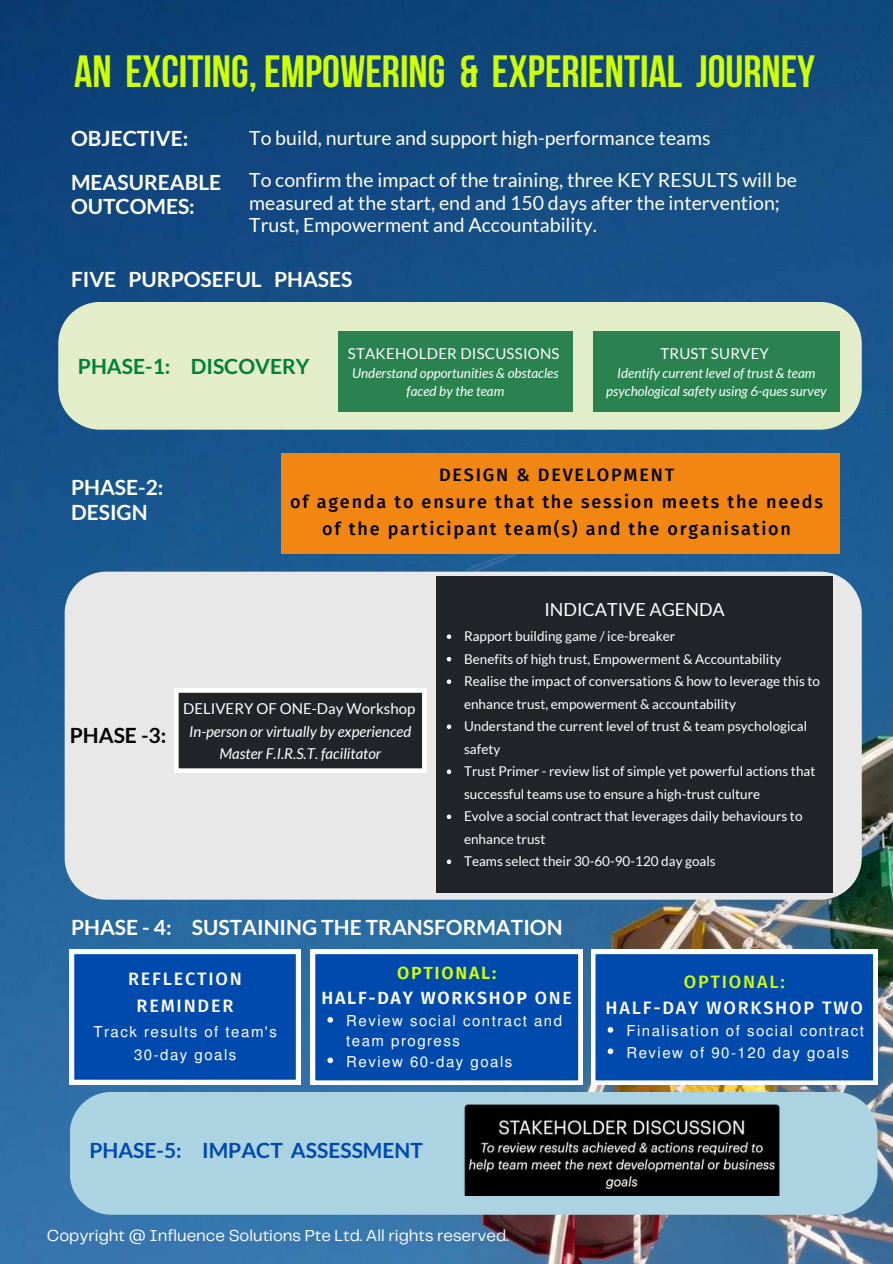
<style>
.page{position:relative;width:893px;height:1264px;background:#fff}
.page>*{position:absolute;margin:0;border:0;box-sizing:border-box;transform-origin:0 0}
.t1{font:700 45px "Bebas Neue";color:#cfff04}
.t2{font:700 21px/24.8px "Lato";color:#fffef5}
.t3{font:700 21px "Lato";color:#fff}
.t4{font:700 21px "Lato";color:#004aad}
.t5{font:700 21px "Lato";color:#008037}
.t6{font:700 21px "Lato";color:#000}
.t7{font:19.5px/22.5px "Lato";color:#fffef5}
.t8{font:500 18px/27px "Fira Sans";letter-spacing:.1em;color:#000;text-align:center}
.t9{font:500 18px/27px "Fira Sans";letter-spacing:.1em;color:#fff;text-align:center}
.t10{font:18px "Lato";color:#fff}
.t11{font:500 18px "Fira Sans";letter-spacing:.1em;color:#cfff04}
.t12{font:600 17.7px/24.8px "Fira Sans";letter-spacing:.1em;color:#fff;text-align:center}
.t13{font:16.5px "Telegraf";color:#fff}
.t14{font:15px/20.2px "Graph";letter-spacing:.1em;color:#fff}
.t15{font:italic 15px/22.5px "Lato";color:#fff;text-align:center}
.t16{font:15px "Lato";letter-spacing:.015em;color:#fff}
.t17{font:13.5px/22.5px "Lato";color:#fff}
.t18{font:italic 13.5px/18px "Lato";color:#fff;text-align:center}
.s1{color:#cfff04}
.s2{font-weight:500}
</style>
<div class="page">
<img style="left:0;top:0;width:892px;height:1263px">
<div style="left:58px;top:302px;width:803px;height:127px;background:#e3edca"></div>
<div style="left:281px;top:453px;width:558px;height:100px;background:#f18613"></div>
<div style="left:65px;top:571px;width:796px;height:328px;background:#e8e8e8"></div>
<svg style="left:70px;top:949px;width:230px;height:135px;background:#1a5cb5"></svg>
<svg style="left:311px;top:949px;width:271px;height:135px;background:#185bb4"></svg>
<svg style="left:591px;top:949px;width:286px;height:135px;background:#175bb4"></svg>
<div style="left:70px;top:1091px;width:807px;height:123px;background:#acd3e1"></div>
<img style="left:463px;top:1104px;width:316px;height:90px">
<div style="left:338px;top:331px;width:234px;height:80px;background:#29824f"></div>
<div style="left:593px;top:331px;width:246px;height:80px;background:#29824f"></div>
<div style="left:436px;top:576px;width:396px;height:317px;background:#212529"></div>
<svg style="left:446px;top:634px;width:5px;height:5px"></svg>
<svg style="left:446px;top:657px;width:5px;height:4px"></svg>
<svg style="left:446px;top:679px;width:5px;height:5px"></svg>
<svg style="left:446px;top:724px;width:5px;height:5px"></svg>
<svg style="left:446px;top:769px;width:5px;height:5px"></svg>
<svg style="left:446px;top:814px;width:5px;height:5px"></svg>
<svg style="left:446px;top:859px;width:5px;height:5px"></svg>
<svg style="left:174px;top:688px;width:252px;height:84px;background:#3e4145"></svg>
<h1 class="t1" style="left:74px;top:53px;width:742px">AN EXCITING, EMPOWERING &amp; EXPERIENTIAL JOURNEY</h1>
<h2 class="t2" style="left:71px;top:126px;width:119px">OBJECTIVE:</h2>
<h3 class="t7" style="left:249px;top:126px;width:463px">To build, nurture and support high-performance teams</h3>
<h2 class="t2" style="left:71px;top:169px;width:152px">MEASUREABLE<br>OUTCOMES:</h2>
<h3 class="t7" style="left:249px;top:168px;width:549px">To confirm the impact of the training, three KEY RESULTS will be measured at the start, end and 150 days after the intervention;<br>Trust, Empowerment and Accountability.</h3>
<h2 class="t2" style="left:71px;top:266px;width:283px">FIVE PURPOSEFUL PHASES</h2>
<h2 class="t5" style="left:78px;top:353px;width:233px">PHASE-1: DISCOVERY</h2>
<p class="t16" style="left:348px;top:344px;width:213px">STAKEHOLDER DISCUSSIONS</p>
<p class="t18" style="left:352px;top:364px;width:208px">Understand opportunities &amp; obstacles faced by the team</p>
<p class="t16" style="left:660px;top:344px;width:110px">TRUST SURVEY</p>
<p class="t18" style="left:606px;top:364px;width:222px">Identify current level of trust &amp; team psychological safety using 6-ques survey</p>
<h2 class="t2" style="left:71px;top:474px;width:94px">PHASE-2:<br>DESIGN</h2>
<h3 class="t8" style="left:290px;top:461px;width:534px">DESIGN &amp; DEVELOPMENT<br>of agenda to ensure that the session meets the needs of the participant team(s) and the organisation</h3>
<h2 class="t6" style="left:70px;top:722px;width:98px">PHASE -3:</h2>
<p class="t16" style="left:183px;top:699px;width:234px">DELIVERY OF ONE-Day Workshop</p>
<p class="t15" style="left:189px;top:719px;width:224px">In-person or virtually by experienced<br>Master F.I.R.S.T. facilitator</p>
<h3 class="t10" style="left:544px;top:598px;width:182px">INDICATIVE AGENDA</h3>
<p class="t17" style="left:464px;top:624px;width:357px">Rapport building game / ice-breaker<br>Benefits of high trust, Empowerment &amp; Accountability Realise the impact of conversations &amp; how to leverage this to enhance trust, empowerment &amp; accountability<br>Understand the current level of trust &amp; team psychological safety<br>Trust Primer - review list of simple yet powerful actions that successful teams use to ensure a high-trust culture<br>Evolve a social contract that leverages daily behaviours to enhance trust<br>Teams select their 30-60-90-120 day goals</p>
<h2 class="t3" style="left:71px;top:914px;width:493px">PHASE - 4: SUSTAINING THE TRANSFORMATION</h2>
<h3 class="t9" style="left:128px;top:965px;width:115px">REFLECTION<br>REMINDER</h3>
<p class="t14" style="left:93px;top:1020px;width:185px;line-height:22.5px;text-align:center">Track results of team's<br>30-day goals</p>
<h3 class="t12" style="left:321px;top:960px;width:252px"><span class="s1">OPTIONAL:<br></span>HALF-DAY WORKSHOP <span class="s2">ONE</span></h3>
<p class="t14" style="left:346px;top:1010px;width:217px">Review social contract and team progress<br>Review 60-day goals</p>
<h2 class="t4" style="left:89px;top:1136px;width:335px">PHASE-5: IMPACT ASSESSMENT</h2>
<p class="t13" style="left:47px;top:1228px;width:463px">Copyright @ Influence Solutions Pte Ltd. All rights reserved.</p>
<h3 class="t11" style="left:683px;top:970px;width:102px">OPTIONAL:</h3>
<h3 class="t9" style="left:605px;top:994px;width:259px">HALF-DAY WORKSHOP TWO</h3>
<p class="t14" style="left:626px;top:1019px;width:239px;line-height:21.3px">Finalisation of social contract<br>Review of 90-120 day goals</p>
</div>
